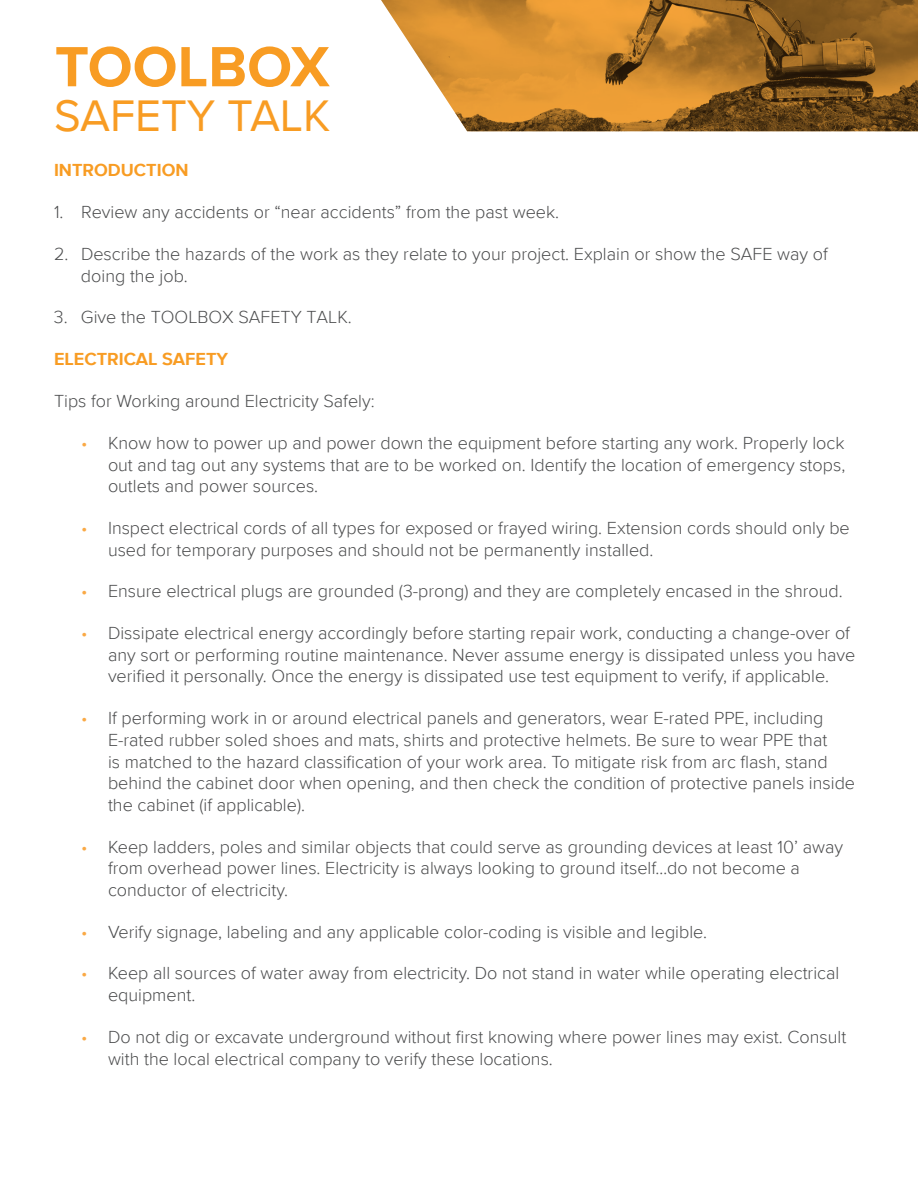
<style>
.page{position:relative;width:918px;height:1188px;background:#fff}
.page>*{position:absolute;margin:0;border:0;box-sizing:border-box;transform-origin:0 0}
.t1{font:700 58.8px "Proxima Nova";color:#f89c23}
.t2{font:45.45px "Proxima Nova";color:#f89c23}
.Bullet_Point{font:300 18px/21.6px "Proxima Nova";color:#4b4c4d}
.Body{font:700 18px "Proxima Nova";color:#f89c23}
.s1{color:#faa945}
</style>
<div class="page">
<svg style="left:381px;top:0;width:537px;height:131px;background:#b27e38"></svg>
<h1 class="t1" style="left:55px;top:23px;width:276px">TOOLBOX</h1>
<h2 class="t2" style="left:54px;top:82px;width:278px">SAFETY TALK</h2>
<p class="Body" style="left:54px;top:157px;width:136px">INTRODUCTION</p>
<p class="Bullet_Point" style="left:54px;top:200px;width:507px">1. Review any accidents or “near accidents” from the past week.</p>
<p class="Bullet_Point" style="left:81px;top:242px;width:748px;text-indent:-27px">2. Describe the hazards of the work as they relate to your project. Explain or show the SAFE way of doing the job.</p>
<p class="Bullet_Point" style="left:54px;top:306px;width:299px">3. Give the TOOLBOX SAFETY TALK.</p>
<p class="Body" style="left:54px;top:346px;width:176px">ELECTRICAL SAFETY</p>
<p class="Bullet_Point" style="left:54px;top:389px;width:322px">Tips for Working around Electricity Safely:</p>
<p class="Bullet_Point" style="left:108px;top:431px;width:739px;text-align:justify;text-indent:-27px"><span class="s1">•</span> Know how to power up and power down the equipment before starting any work. Properly lock out and tag out any systems that are to be worked on. Identify the location of emergency stops, outlets and power sources.</p>
<p class="Bullet_Point" style="left:108px;top:516px;width:743px;text-indent:-27px"><span class="s1">•</span> Inspect electrical cords of all types for exposed or frayed wiring. Extension cords should only be used for temporary purposes and should not be permanently installed.</p>
<p class="Bullet_Point" style="left:81px;top:580px;width:763px"><span class="s1">•</span> Ensure electrical plugs are grounded (3-prong) and they are completely encased in the shroud.</p>
<p class="Bullet_Point" style="left:108px;top:622px;width:749px;text-indent:-27px"><span class="s1">•</span> Dissipate electrical energy accordingly before starting repair work, conducting a change-over of any sort or performing routine maintenance. Never assume energy is dissipated unless you have verified it personally. Once the energy is dissipated use test equipment to verify, if applicable.</p>
<p class="Bullet_Point" style="left:108px;top:707px;width:749px;text-indent:-27px"><span class="s1">•</span> If performing work in or around electrical panels and generators, wear E-rated PPE, including E-rated rubber soled shoes and mats, shirts and protective helmets. Be sure to wear PPE that<br>is matched to the hazard classification of your work area. To mitigate risk from arc flash, stand behind the cabinet door when opening, and then check the condition of protective panels inside the cabinet (if applicable).</p>
<p class="Bullet_Point" style="left:108px;top:835px;width:737px;text-indent:-27px"><span class="s1">•</span> Keep ladders, poles and similar objects that could serve as grounding devices at least 10’ away from overhead power lines. Electricity is always looking to ground itself…do not become a conductor of electricity.</p>
<p class="Bullet_Point" style="left:81px;top:920px;width:628px"><span class="s1">•</span> Verify signage, labeling and any applicable color-coding is visible and legible.</p>
<p class="Bullet_Point" style="left:108px;top:962px;width:733px;text-indent:-27px"><span class="s1">•</span> Keep all sources of water away from electricity. Do not stand in water while operating electrical equipment.</p>
<p class="Bullet_Point" style="left:108px;top:1025px;width:740px;text-indent:-27px"><span class="s1">•</span> Do not dig or excavate underground without first knowing where power lines may exist. Consult with the local electrical company to verify these locations.</p>
</div>
